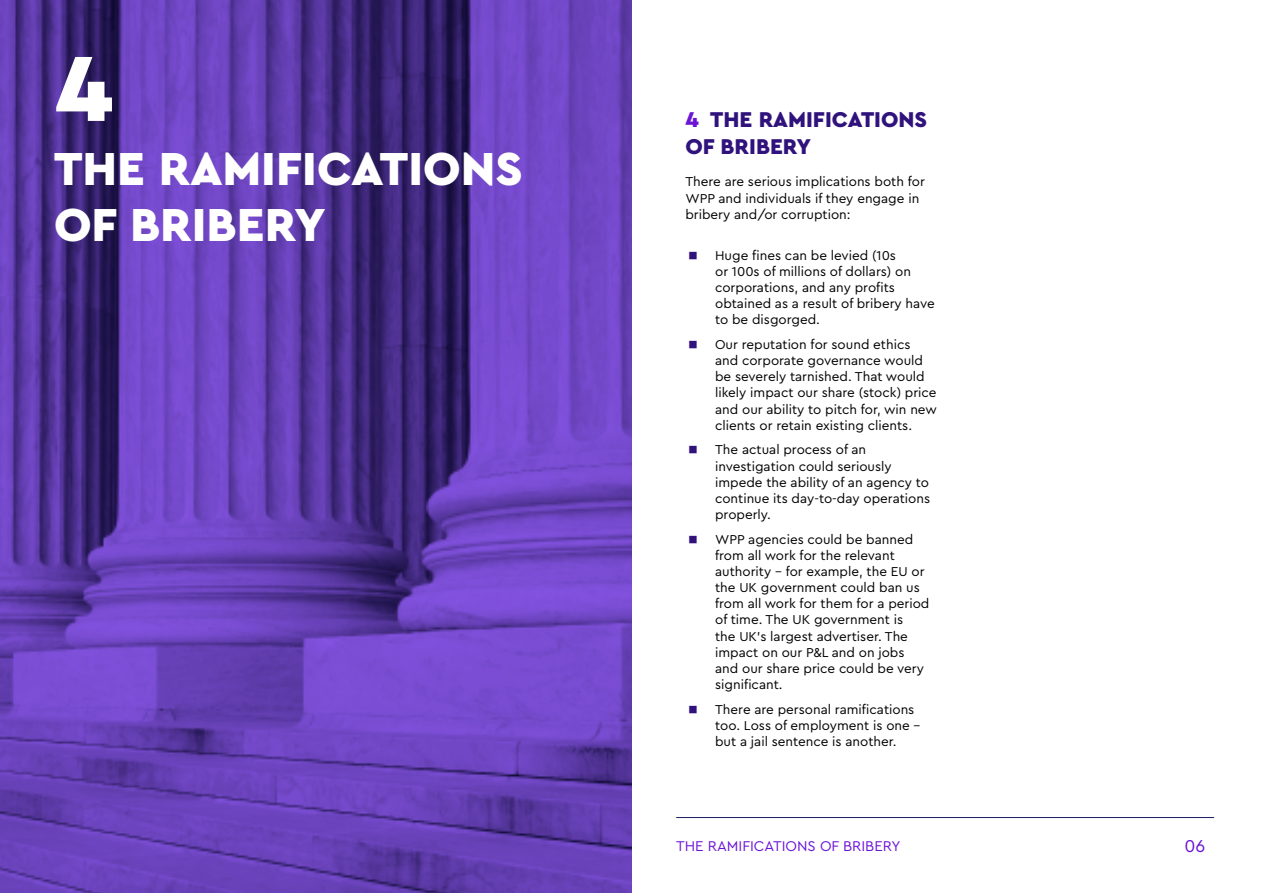
<style>
.page{position:relative;width:1263px;height:893px;background:#fff}
.page>*{position:absolute;margin:0;border:0;box-sizing:border-box;transform-origin:0 0}
.t1{font:900 96.9px "WPP";color:#fff}
.t2{font:900 48.45px/56.6px "WPP";color:#fff}
.t3{font:900 22.5px/26.8px "WPP";color:#30127d}
.t4{font:18px "WPP";color:#6b14d6}
.t5{font:14.85px "WPP";color:#6b14d6}
.t6{font:13.5px/16.2px "WPP";color:#000}
.s1{color:#6b14d6}
.s2{color:#31117c}
</style>
<div class="page">
<svg style="left:0;top:0;width:631px;height:893px;background:#603cac"></svg>
<hr style="left:676px;top:817px;width:538px;height:1px;background:#191d63">
<h1 class="t1" style="left:55px;top:24px;width:59px">4</h1>
<h2 class="t2" style="left:54px;top:138px;width:470px">THE RAMIFICATIONS<br>OF BRIBERY</h2>
<h3 class="t3" style="left:685px;top:105px;width:243px"><span class="s1">4</span> THE RAMIFICATIONS<br>OF BRIBERY</h3>
<p class="t6" style="left:685px;top:173px;width:241px">There are serious implications both for<br>WPP and individuals if they engage in bribery and/or corruption:</p>
<p class="t6" style="left:715px;top:246px;width:221px;text-indent:-27px"><span class="s2">■</span> Huge fines can be levied (10s<br>or 100s of millions of dollars) on corporations, and any profits obtained as a result of bribery have to be disgorged.</p>
<p class="t6" style="left:715px;top:336px;width:223px;text-indent:-27px"><span class="s2">■</span> Our reputation for sound ethics and corporate governance would be severely tarnished. That would likely impact our share (stock) price and our ability to pitch for, win new clients or retain existing clients.</p>
<p class="t6" style="left:715px;top:441px;width:217px;text-indent:-27px"><span class="s2">■</span> The actual process of an investigation could seriously impede the ability of an agency to continue its day-to-day operations properly.</p>
<p class="t6" style="left:715px;top:530px;width:216px;text-indent:-27px"><span class="s2">■</span> WPP agencies could be banned from all work for the relevant authority – for example, the EU or the UK government could ban us from all work for them for a period of time. The UK government is<br>the UK’s largest advertiser. The impact on our P&amp;L and on jobs and our share price could be very significant.</p>
<p class="t6" style="left:715px;top:700px;width:207px;text-indent:-27px"><span class="s2">■</span> There are personal ramifications too. Loss of employment is one – but a jail sentence is another.</p>
<p class="t5" style="left:676px;top:836px;width:226px">THE RAMIFICATIONS OF BRIBERY</p>
<h3 class="t4" style="left:1184px;top:834px;width:22px">06</h3>
</div>
